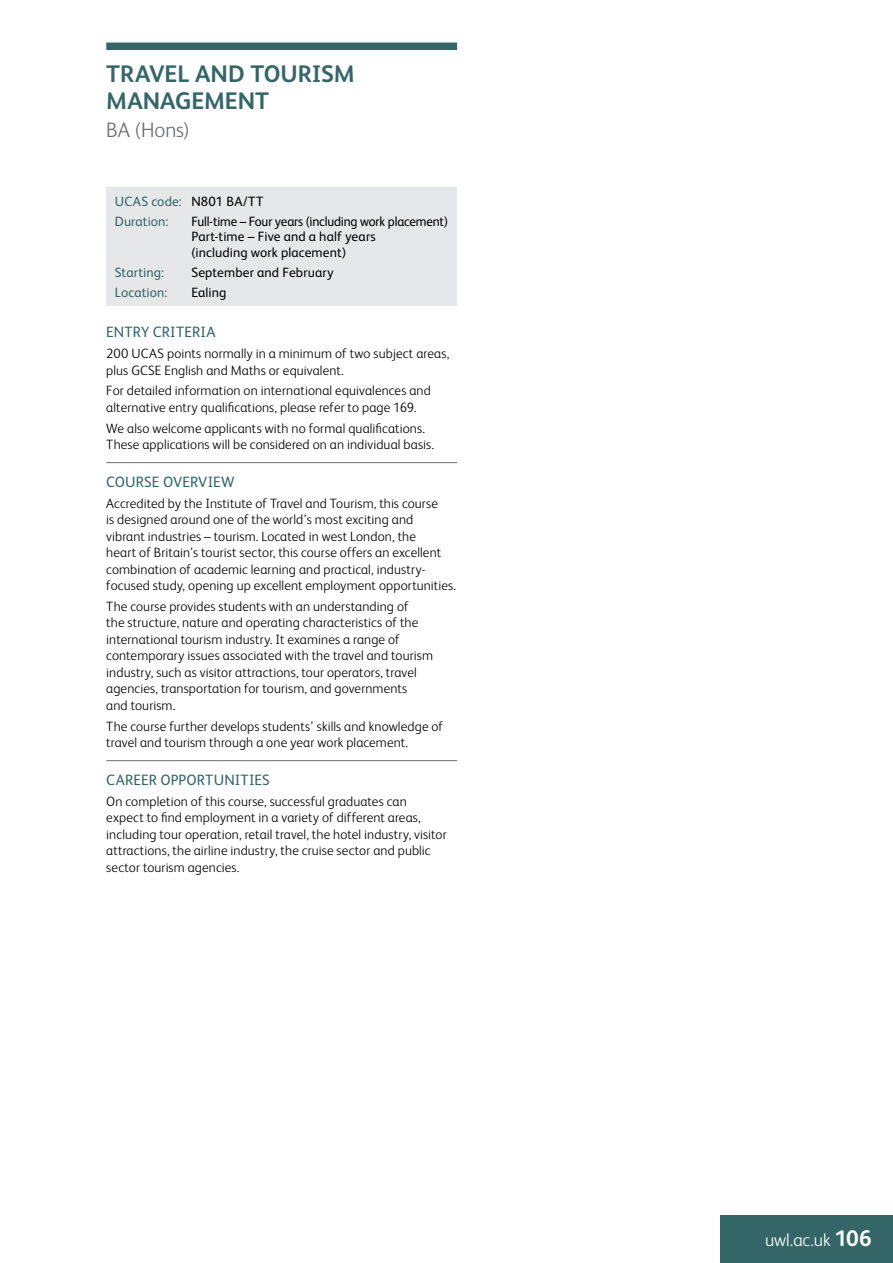
<style>
.page{position:relative;width:893px;height:1263px;background:#fff}
.page>*{position:absolute;margin:0;border:0;box-sizing:border-box;transform-origin:0 0}
.t1{font:700 24px/27px "FS Albert";color:#346668}
.t2{font:300 21px "FS Albert";color:#6d6e71}
.t3{font:300 18px "FS Albert";color:#fff}
.t4{font:15px "FS Albert";letter-spacing:.015em;color:#346668}
.t5{font:300 13.5px/16.5px "FS Albert";letter-spacing:.01em;color:#000}
.t6{font:13.5px/15.8px "FS Albert";color:#000;scale:.96 1}
.t7{font:13.5px/20px "FS Albert";letter-spacing:.01em;color:#346668}
.t8{font:13.5px "FS Albert";color:#000}
.s1{color:#000}
.s2{font-weight:700;font-size:22.5px}
</style>
<div class="page">
<hr style="left:106px;top:462px;width:351px;height:1px;background:#6d6e71">
<hr style="left:106px;top:760px;width:351px;height:1px;background:#6d6e71">
<div style="left:106px;top:187px;width:351px;height:118px;background:#e6e7e8"></div>
<div style="left:106px;top:43px;width:351px;height:7px;background:#346668"></div>
<div style="left:721px;top:1215px;width:172px;height:48px;background:#346668"></div>
<h1 class="t1" style="left:106px;top:59px;width:250px">TRAVEL AND TOURISM<br>MANAGEMENT</h1>
<h2 class="t2" style="left:106px;top:116px;width:85px">BA (Hons)</h2>
<p class="t7" style="left:115px;top:190px;width:150px">UCAS code: <span class="s1">N801 BA/TT<br></span>Duration:</p>
<p class="t6" style="left:191px;top:212px;width:269px">Full-time – Four years (including work placement)<br>Part-time – Five and a half years<br>(including work placement)</p>
<p class="t7" style="left:115px;top:262px;width:51px">Starting:</p>
<p class="t8" style="left:191px;top:263px;width:144px">September and February</p>
<p class="t7" style="left:115px;top:282px;width:54px">Location:</p>
<p class="t8" style="left:191px;top:283px;width:37px">Ealing</p>
<p class="t4" style="left:106px;top:322px;width:56px">Entry criteria</p>
<p class="t5" style="left:106px;top:345px;width:345px">200 UCAS points normally in a minimum of two subject areas, plus GCSE English and Maths or equivalent.</p>
<p class="t5" style="left:106px;top:382px;width:326px">For detailed information on international equivalences and alternative entry qualifications, please refer to page 169.</p>
<p class="t5" style="left:106px;top:419px;width:329px">We also welcome applicants with no formal qualifications.<br>These applications will be considered on an individual basis.</p>
<p class="t4" style="left:106px;top:472px;width:19px">Course</p>
<p class="t4" style="left:163px;top:472px;width:55px">overview</p>
<p class="t5" style="left:106px;top:494px;width:351px">Accredited by the Institute of Travel and Tourism, this course<br>is designed around one of the world’s most exciting and<br>vibrant industries – tourism. Located in west London, the<br>heart of Britain’s tourist sector, this course offers an excellent combination of academic learning and practical, industry&shy;focused study, opening up excellent employment opportunities.</p>
<p class="t5" style="left:106px;top:597px;width:328px">The course provides students with an understanding of<br>the structure, nature and operating characteristics of the international tourism industry. It examines a range of contemporary issues associated with the travel and tourism industry, such as visitor attractions, tour operators, travel agencies, transportation for tourism, and governments<br>and tourism.</p>
<p class="t5" style="left:106px;top:717px;width:338px">The course further develops students’ skills and knowledge of travel and tourism through a one year work placement.</p>
<p class="t4" style="left:106px;top:770px;width:19px">Career</p>
<p class="t4" style="left:160px;top:770px;width:10px">opportunities</p>
<p class="t5" style="left:106px;top:792px;width:342px">On completion of this course, successful graduates can expect to find employment in a variety of different areas, including tour operation, retail travel, the hotel industry, visitor attractions, the airline industry, the cruise sector and public sector tourism agencies.</p>
<h3 class="t3" style="left:765px;top:1228px;width:108px">uwl.ac.uk <span class="s2">106</span></h3>
</div>
